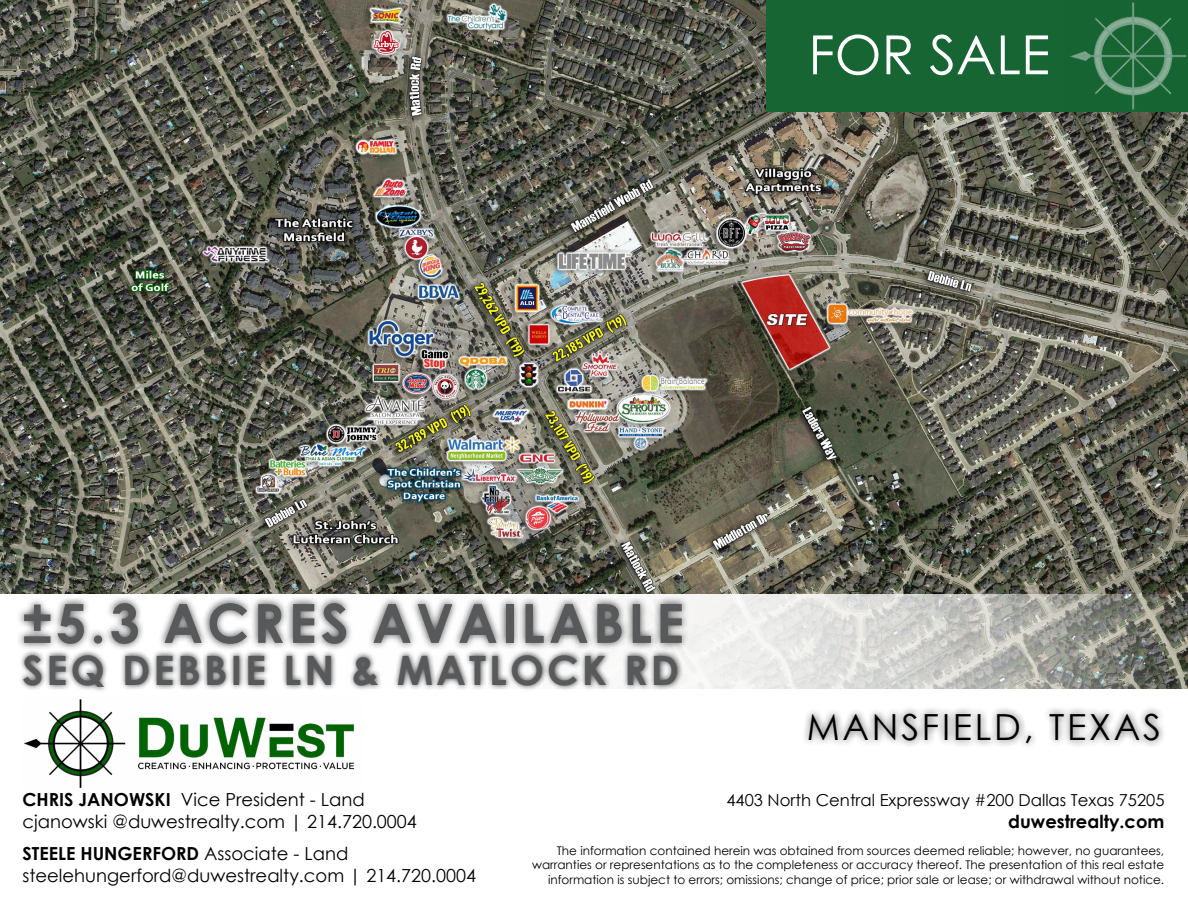
<style>
.page{position:relative;width:1188px;height:918px;background:#fff}
.page>*{position:absolute;margin:0;border:0;box-sizing:border-box;transform-origin:0 0}
.t1{font:700 54px "Century Gothic";letter-spacing:.075em;color:#58595b}
.t2{font:54px "Century Gothic";color:#fff}
.t3{font:700 40.5px "Century Gothic";letter-spacing:.075em;color:#58595b}
.t4{font:36px "Century Gothic";letter-spacing:.075em;color:#000}
.t5{font:18px/21.6px "Century Gothic";color:#000}
.t6{font:700 18px "Century Gothic";color:#000}
.t7{font:16.5px "Century Gothic";color:#000}
.t8{font:12px/14.4px "Century Gothic";color:#000;text-align:right}
.s1{font-weight:700}
</style>
<div class="page">
<img style="left:0;top:0;width:1188px;height:594px">
<div style="left:767px;top:0;width:421px;height:111px;background:#176533"></div>
<img style="left:1065px;top:2px;width:123px;height:110px">
<svg style="left:636px;top:594px;width:552px;height:95px;background:#c0c1bc"></svg>
<div style="left:16px;top:595px;width:674px;height:57px;background:#000;opacity:.75"></div>
<div style="left:18px;top:649px;width:666px;height:44px;background:#000;opacity:.75"></div>
<div style="left:802px;top:706px;width:364px;height:44px;background:#000;opacity:.75"></div>
<img style="left:24px;top:699px;width:330px;height:89px">
<h1 class="t2" style="left:808px;top:17px;width:243px">FOR SALE</h1>
<h1 class="t1" style="left:22px;top:582px;width:663px">±5.3 ACRES AVAILABLE</h1>
<h2 class="t3" style="left:22px;top:639px;width:658px">SEQ DEBBIE LN &amp; MATLOCK RD</h2>
<h3 class="t4" style="left:807px;top:702px;width:356px">MANSFIELD, TEXAS</h3>
<h3 class="t5" style="left:22px;top:789px;width:396px"><span class="s1">CHRIS JANOWSKI</span> Vice President - Land cjanowski @duwestrealty.com | 214.720.0004</h3>
<h3 class="t5" style="left:22px;top:843px;width:455px"><span class="s1">STEELE HUNGERFORD</span> Associate - Land steelehungerford@duwestrealty.com | 214.720.0004</h3>
<h3 class="t7" style="left:726px;top:789px;width:440px">4403 North Central Expressway #200 Dallas Texas 75205</h3>
<h3 class="t6" style="left:1008px;top:807px;width:158px">duwestrealty.com</h3>
<p class="t8" style="left:532px;top:843px;width:634px">The information contained herein was obtained from sources deemed reliable; however, no guarantees, warranties or representations as to the completeness or accuracy thereof. The presentation of this real estate information is subject to errors; omissions; change of price; prior sale or lease; or withdrawal without notice.</p>
</div>
